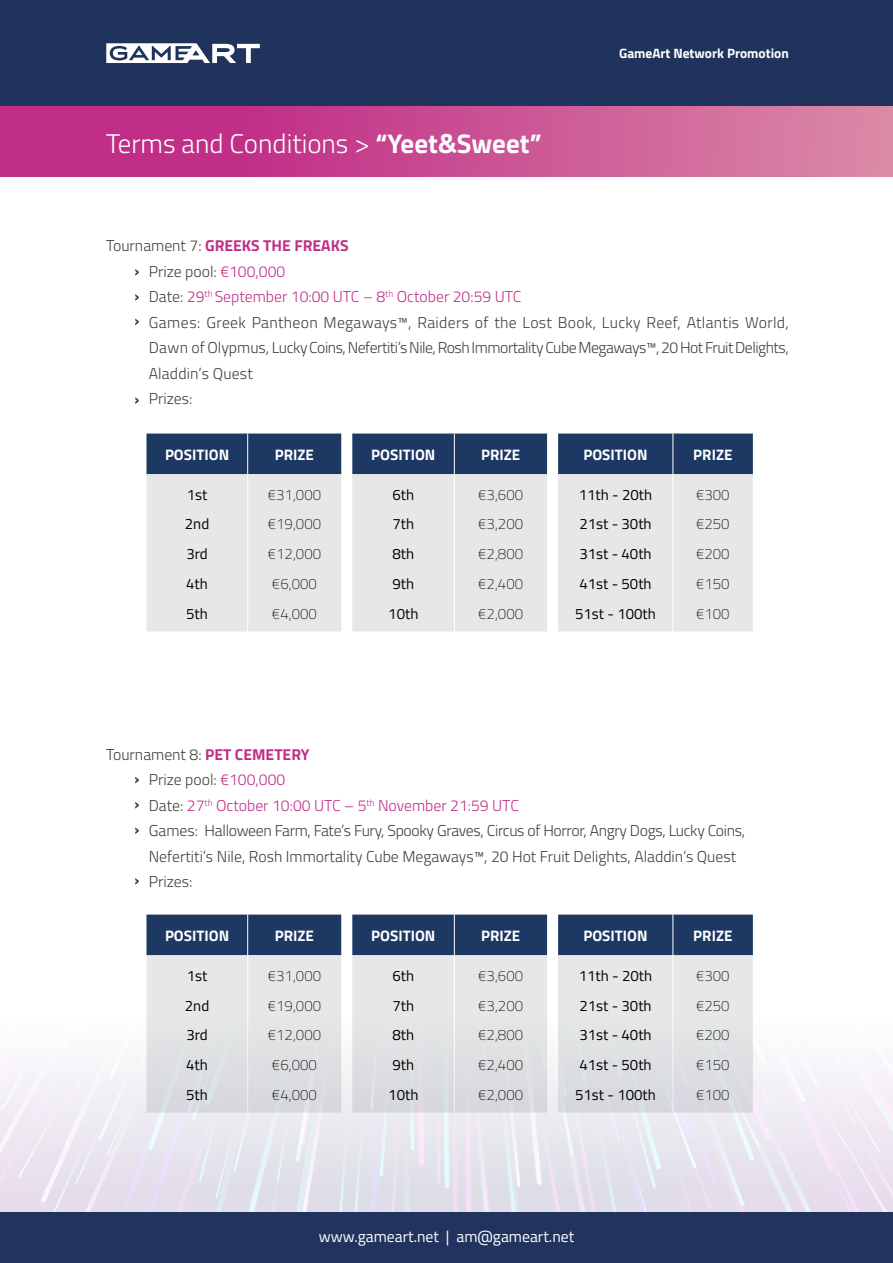
<style>
.page{position:relative;width:893px;height:1263px;background:#fff}
.page>*{position:absolute;margin:0;border:0;box-sizing:border-box;transform-origin:0 0}
.t1{font:300 27px "Titillium Web";color:#fff}
.t2{font:300 15.75px/25.5px "Titillium Web";color:#404042}
.t3{font:15.75px "Titillium Web";color:#fff}
.t4{font:700 15.15px "Titillium Web";color:#fff}
.t5{font:200 15px "Titillium Web";color:#000}
.t6{font:15px "Titillium Web";color:#000}
.t7{font:700 13.5px "Titillium Web";color:#fff}
.s1{font-weight:700}
.s2{font-weight:700;color:#c12e88}
.s3{color:#c12e88}
</style>
<div class="page">
<img style="left:1px;top:783px;width:892px;height:429px">
<div style="left:0;top:0;width:893px;height:106px;background:#1f335c"></div>
<svg style="left:106px;top:43px;width:154px;height:20px"></svg>
<div style="left:0;top:1212px;width:893px;height:51px;background:#21335e"></div>
<svg style="left:0;top:106px;width:893px;height:71px;background:#ca4f93"></svg>
<svg style="left:135px;top:269px;width:4px;height:7px"></svg>
<svg style="left:135px;top:777px;width:4px;height:6px"></svg>
<svg style="left:135px;top:294px;width:4px;height:7px"></svg>
<svg style="left:135px;top:802px;width:4px;height:7px"></svg>
<svg style="left:135px;top:318px;width:4px;height:7px"></svg>
<svg style="left:135px;top:397px;width:4px;height:7px"></svg>
<svg style="left:135px;top:827px;width:4px;height:7px"></svg>
<svg style="left:135px;top:878px;width:4px;height:7px"></svg>
<svg style="left:146px;top:433px;width:195px;height:198px;background:#bdc4cd"></svg>
<hr style="left:247px;top:563px;width:1px;height:30px;background:#fff">
<hr style="left:247px;top:593px;width:1px;height:38px;background:#fff">
<svg style="left:146px;top:914px;width:195px;height:198px;background:#b9c0ca"></svg>
<hr style="left:247px;top:1044px;width:1px;height:30px;background:#fff">
<hr style="left:247px;top:1074px;width:1px;height:38px;background:#fff">
<svg style="left:352px;top:433px;width:195px;height:198px;background:#bdc4cd"></svg>
<hr style="left:454px;top:563px;width:1px;height:30px;background:#fff">
<hr style="left:454px;top:593px;width:1px;height:38px;background:#fff">
<svg style="left:352px;top:914px;width:195px;height:198px;background:#b9c0ca"></svg>
<hr style="left:454px;top:1044px;width:1px;height:30px;background:#fff">
<hr style="left:454px;top:1074px;width:1px;height:38px;background:#fff">
<svg style="left:558px;top:433px;width:195px;height:198px;background:#bdc4cd"></svg>
<hr style="left:673px;top:563px;width:1px;height:30px;background:#fff">
<hr style="left:673px;top:593px;width:1px;height:38px;background:#fff">
<svg style="left:558px;top:914px;width:195px;height:198px;background:#b9c0ca"></svg>
<hr style="left:673px;top:1044px;width:1px;height:30px;background:#fff">
<hr style="left:673px;top:1074px;width:1px;height:38px;background:#fff">
<h1 class="t1" style="left:106px;top:124px;width:437px">Terms and Conditions &gt; <span class="s1">“Yeet&amp;Sweet”</span></h1>
<p class="t7" style="left:619px;top:43px;width:171px">GameArt Network Promotion</p>
<p class="t2" style="left:149px;top:232px;width:641px;text-indent:-43px">Tournament 7: <span class="s2">GREEKS THE FREAKS<br></span>Prize pool: <span class="s3">€100,000<br></span>Date: <span class="s3">29</span><sup>th</sup> <span class="s3">September 10:00 UTC – 8</span><sup>th</sup> <span class="s3">October 20:59 UTC<br></span>Games: Greek Pantheon Megaways™, Raiders of the Lost Book, Lucky Reef, Atlantis World, Dawn of Olypmus, Lucky Coins, Nefertiti’s Nile, Rosh Immortality Cube Megaways™, 20 Hot Fruit Delights, Aladdin’s Quest<br>Prizes:</p>
<p class="t4" style="left:165px;top:443px;width:66px">POSITION</p>
<p class="t4" style="left:275px;top:443px;width:41px">PRIZE</p>
<p class="t6" style="left:187px;top:483px;width:22px">1st</p>
<p class="t5" style="left:268px;top:484px;width:55px">€31,000</p>
<p class="t6" style="left:185px;top:513px;width:26px">2nd</p>
<p class="t5" style="left:268px;top:513px;width:55px">€19,000</p>
<p class="t6" style="left:186px;top:543px;width:23px">3rd</p>
<p class="t5" style="left:268px;top:543px;width:55px">€12,000</p>
<p class="t6" style="left:186px;top:573px;width:23px">4th</p>
<p class="t5" style="left:272px;top:573px;width:46px">€6,000</p>
<p class="t6" style="left:186px;top:602px;width:23px">5th</p>
<p class="t5" style="left:272px;top:603px;width:46px">€4,000</p>
<p class="t4" style="left:371px;top:443px;width:66px">POSITION</p>
<p class="t4" style="left:481px;top:443px;width:41px">PRIZE</p>
<p class="t6" style="left:392px;top:483px;width:23px">6th</p>
<p class="t5" style="left:478px;top:484px;width:46px">€3,600</p>
<p class="t6" style="left:392px;top:513px;width:23px">7th</p>
<p class="t5" style="left:478px;top:513px;width:46px">€3,200</p>
<p class="t6" style="left:392px;top:543px;width:23px">8th</p>
<p class="t5" style="left:478px;top:543px;width:46px">€2,800</p>
<p class="t6" style="left:392px;top:573px;width:23px">9th</p>
<p class="t5" style="left:478px;top:573px;width:46px">€2,400</p>
<p class="t6" style="left:388px;top:602px;width:32px">10th</p>
<p class="t5" style="left:478px;top:603px;width:46px">€2,000</p>
<p class="t4" style="left:583px;top:443px;width:66px">POSITION</p>
<p class="t4" style="left:693px;top:443px;width:41px">PRIZE</p>
<p class="t6" style="left:579px;top:483px;width:75px">11th - 20th</p>
<p class="t5" style="left:696px;top:484px;width:35px">€300</p>
<p class="t6" style="left:579px;top:513px;width:74px">21st - 30th</p>
<p class="t5" style="left:696px;top:513px;width:35px">€250</p>
<p class="t6" style="left:579px;top:543px;width:74px">31st - 40th</p>
<p class="t5" style="left:696px;top:543px;width:35px">€200</p>
<p class="t6" style="left:579px;top:573px;width:74px">41st - 50th</p>
<p class="t5" style="left:696px;top:573px;width:35px">€150</p>
<p class="t6" style="left:575px;top:602px;width:82px">51st - 100th</p>
<p class="t5" style="left:696px;top:603px;width:35px">€100</p>
<p class="t2" style="left:149px;top:741px;width:598px;text-indent:-43px">Tournament 8: <span class="s2">PET CEMETERY<br></span>Prize pool: <span class="s3">€100,000<br></span>Date: <span class="s3">27</span><sup>th</sup> <span class="s3">October 10:00 UTC – 5</span><sup>th</sup> <span class="s3">November 21:59 UTC<br></span>Games: Halloween Farm, Fate’s Fury, Spooky Graves, Circus of Horror, Angry Dogs, Lucky Coins, Nefertiti’s Nile, Rosh Immortality Cube Megaways™, 20 Hot Fruit Delights, Aladdin’s Quest Prizes:</p>
<p class="t4" style="left:165px;top:924px;width:66px">POSITION</p>
<p class="t4" style="left:275px;top:924px;width:41px">PRIZE</p>
<p class="t6" style="left:187px;top:964px;width:22px">1st</p>
<p class="t5" style="left:268px;top:965px;width:55px">€31,000</p>
<p class="t6" style="left:185px;top:994px;width:26px">2nd</p>
<p class="t5" style="left:268px;top:994px;width:55px">€19,000</p>
<p class="t6" style="left:186px;top:1024px;width:23px">3rd</p>
<p class="t5" style="left:268px;top:1024px;width:55px">€12,000</p>
<p class="t6" style="left:186px;top:1054px;width:23px">4th</p>
<p class="t5" style="left:272px;top:1054px;width:46px">€6,000</p>
<p class="t6" style="left:186px;top:1083px;width:23px">5th</p>
<p class="t5" style="left:272px;top:1084px;width:46px">€4,000</p>
<p class="t4" style="left:371px;top:924px;width:66px">POSITION</p>
<p class="t4" style="left:481px;top:924px;width:41px">PRIZE</p>
<p class="t6" style="left:392px;top:964px;width:23px">6th</p>
<p class="t5" style="left:478px;top:965px;width:46px">€3,600</p>
<p class="t6" style="left:392px;top:994px;width:23px">7th</p>
<p class="t5" style="left:478px;top:994px;width:46px">€3,200</p>
<p class="t6" style="left:392px;top:1024px;width:23px">8th</p>
<p class="t5" style="left:478px;top:1024px;width:46px">€2,800</p>
<p class="t6" style="left:392px;top:1054px;width:23px">9th</p>
<p class="t5" style="left:478px;top:1054px;width:46px">€2,400</p>
<p class="t6" style="left:388px;top:1083px;width:32px">10th</p>
<p class="t5" style="left:478px;top:1084px;width:46px">€2,000</p>
<p class="t4" style="left:583px;top:924px;width:66px">POSITION</p>
<p class="t4" style="left:693px;top:924px;width:41px">PRIZE</p>
<p class="t6" style="left:579px;top:964px;width:75px">11th - 20th</p>
<p class="t5" style="left:696px;top:965px;width:35px">€300</p>
<p class="t6" style="left:579px;top:994px;width:74px">21st - 30th</p>
<p class="t5" style="left:696px;top:994px;width:35px">€250</p>
<p class="t6" style="left:579px;top:1024px;width:74px">31st - 40th</p>
<p class="t5" style="left:696px;top:1024px;width:35px">€200</p>
<p class="t6" style="left:579px;top:1054px;width:74px">41st - 50th</p>
<p class="t5" style="left:696px;top:1054px;width:35px">€150</p>
<p class="t6" style="left:575px;top:1083px;width:82px">51st - 100th</p>
<p class="t5" style="left:696px;top:1084px;width:35px">€100</p>
<p class="t3" style="left:319px;top:1225px;width:257px">www.gameart.net | am@gameart.net</p>
</div>
